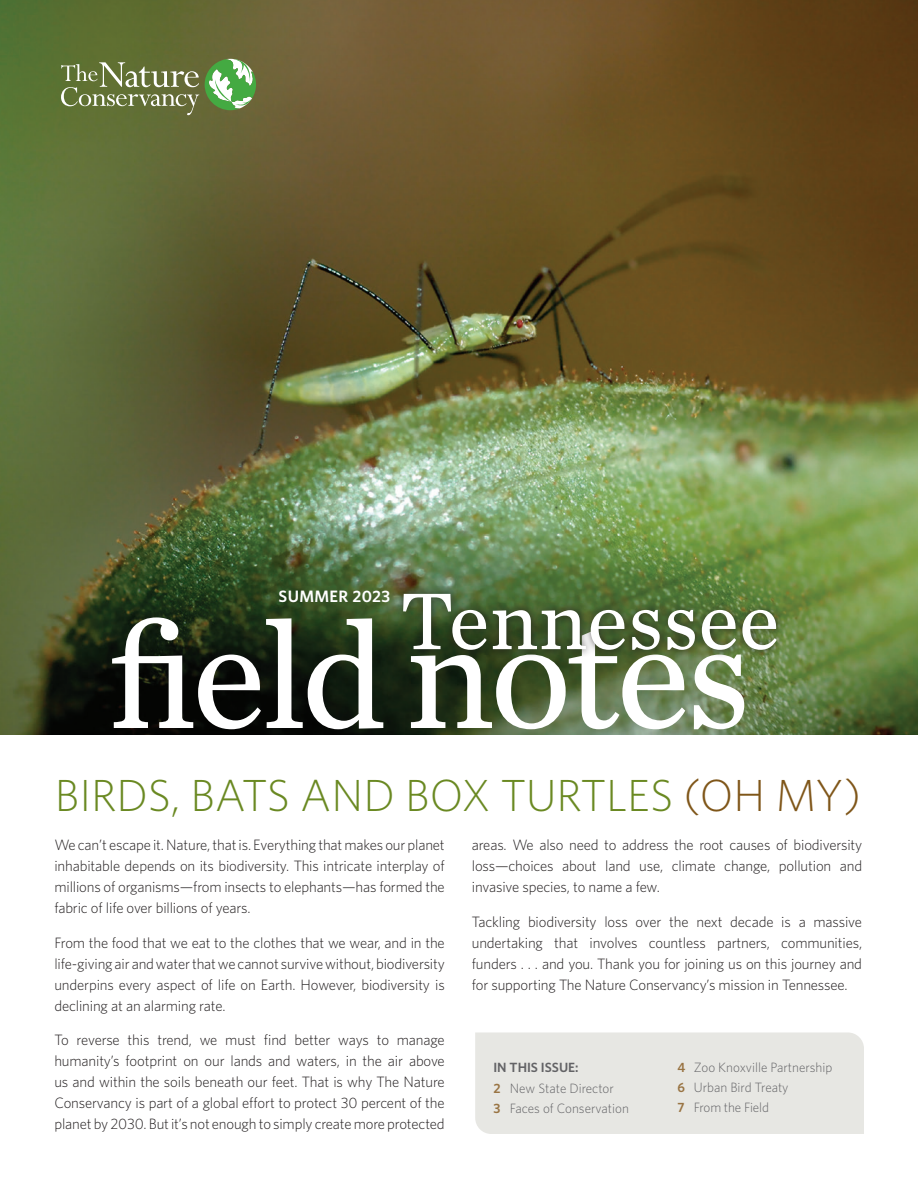
<style>
.page{position:relative;width:918px;height:1188px;background:#fff}
.page>*{position:absolute;margin:0;border:0;box-sizing:border-box;transform-origin:0 0}
.t1{font:157.2px "Chronicle Text G2";letter-spacing:-.03em;color:#fff}
.t2{font:84px "Chronicle Text G2";color:#fff}
.t3{font:300 45px "Whitney";color:#6a8922}
.t4{font:600 16.5px "Whitney";letter-spacing:.02em;color:#fff}
.t5{font:300 15px/21px "Whitney";letter-spacing:-.01em;color:#231f20;text-align:justify}
.t6{font:300 13.5px/20.1px "Whitney";color:#636366}
.t7{font:600 13.35px "Whitney";color:#636366}
.s1{color:#7f5619}
.s2{font-weight:600;color:#997443}
</style>
<div class="page">
<img style="left:0;top:0;width:918px;height:734px">
<svg style="left:205px;top:59px;width:51px;height:51px"></svg>
<svg style="left:61px;top:62px;width:138px;height:53px;background:#7c8656"></svg>
<div style="left:395px;top:586px;width:390px;height:73px;background:#231f20;opacity:.75"></div>
<div style="left:475px;top:1032px;width:389px;height:102px;background:#e7e7e3"></div>
<p class="t4" style="left:279px;top:585px;width:113px">SUMMER 2023</p>
<h2 class="t2" style="left:400px;top:558px;width:382px">Tennessee</h2>
<h1 class="t1" style="left:109px;top:557px;width:643px">field notes</h1>
<h3 class="t3" style="left:55px;top:765px;width:808px">BIRDS, BATS AND BOX TURTLES <span class="s1">(OH MY)</span></h3>
<p class="t5" style="left:54px;top:834px;width:392px">We can’t escape it. Nature, that is. Everything that makes our planet inhabitable depends on its biodiversity. This intricate interplay of millions of organisms—from insects to elephants—has formed the fabric of life over billions of years.</p>
<p class="t5" style="left:54px;top:931px;width:392px">From the food that we eat to the clothes that we wear, and in the life-giving air and water that we cannot survive without, biodiversity underpins every aspect of life on Earth. However, biodiversity is declining at an alarming rate.</p>
<p class="t5" style="left:54px;top:1029px;width:392px">To reverse this trend, we must find better ways to manage humanity’s footprint on our lands and waters, in the air above us and within the soils beneath our feet. That is why The Nature Conservancy is part of a global effort to protect 30 percent of the planet by 2030. But it’s not enough to simply create more protected</p>
<p class="t5" style="left:472px;top:834px;width:392px">areas. We also need to address the root causes of biodiversity loss—choices about land use, climate change, pollution and invasive species, to name a few.</p>
<p class="t5" style="left:472px;top:910px;width:392px">Tackling biodiversity loss over the next decade is a massive undertaking that involves countless partners, communities, funders . . . and you. Thank you for joining us on this journey and for supporting The Nature Conservancy’s mission in Tennessee.</p>
<p class="t7" style="left:493px;top:1058px;width:87px">IN THIS ISSUE:</p>
<p class="t6" style="left:493px;top:1078px;width:137px"><span class="s2">2</span> New State Director<br><span class="s2">3</span> Faces of Conservation</p>
<p class="t6" style="left:677px;top:1057px;width:157px"><span class="s2">4</span> Zoo Knoxville Partnership<br><span class="s2">6</span> Urban Bird Treaty<br><span class="s2">7</span> From the Field</p>
</div>
